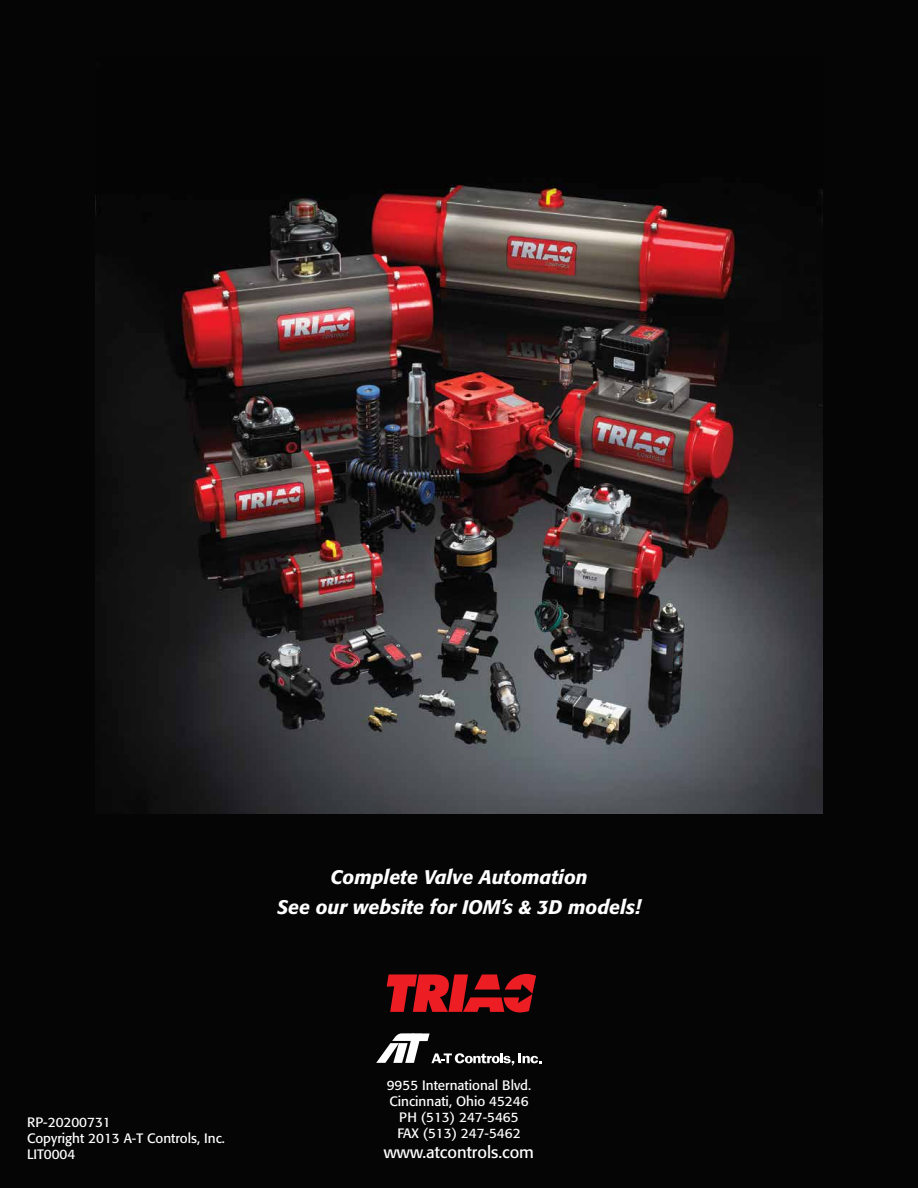
<style>
.page{position:relative;width:918px;height:1188px;background:#050506}
.page>*{position:absolute;margin:0;border:0;box-sizing:border-box;transform-origin:0 0}
.t1{font:italic 500 19.5px/30px "Formata";color:#fff;text-align:center}
.t2{font:16.5px "Formata";color:#fff}
.t3{font:13.5px/16.2px "Formata";color:#fff}
</style>
<div class="page">
<img style="left:96px;top:183px;width:726px;height:630px">
<svg style="left:387px;top:974px;width:149px;height:38px"></svg>
<svg style="left:376px;top:1033px;width:166px;height:32px"></svg>
<h1 class="t1" style="left:277px;top:862px;width:365px">Complete Valve Automation<br>See our website for IOM’s &amp; 3D models!</h1>
<p class="t3" style="left:27px;top:1114px;width:199px">RP-20200731<br>Copyright 2013 A-T Controls, Inc.<br>LIT0004</p>
<p class="t3" style="left:387px;top:1077px;width:146px;text-align:center">9955 International Blvd.<br>Cincinnati, Ohio 45246<br>PH (513) 247-5465<br>FAX (513) 247-5462</p>
<p class="t2" style="left:384px;top:1142px;width:152px">www.atcontrols.com</p>
</div>
